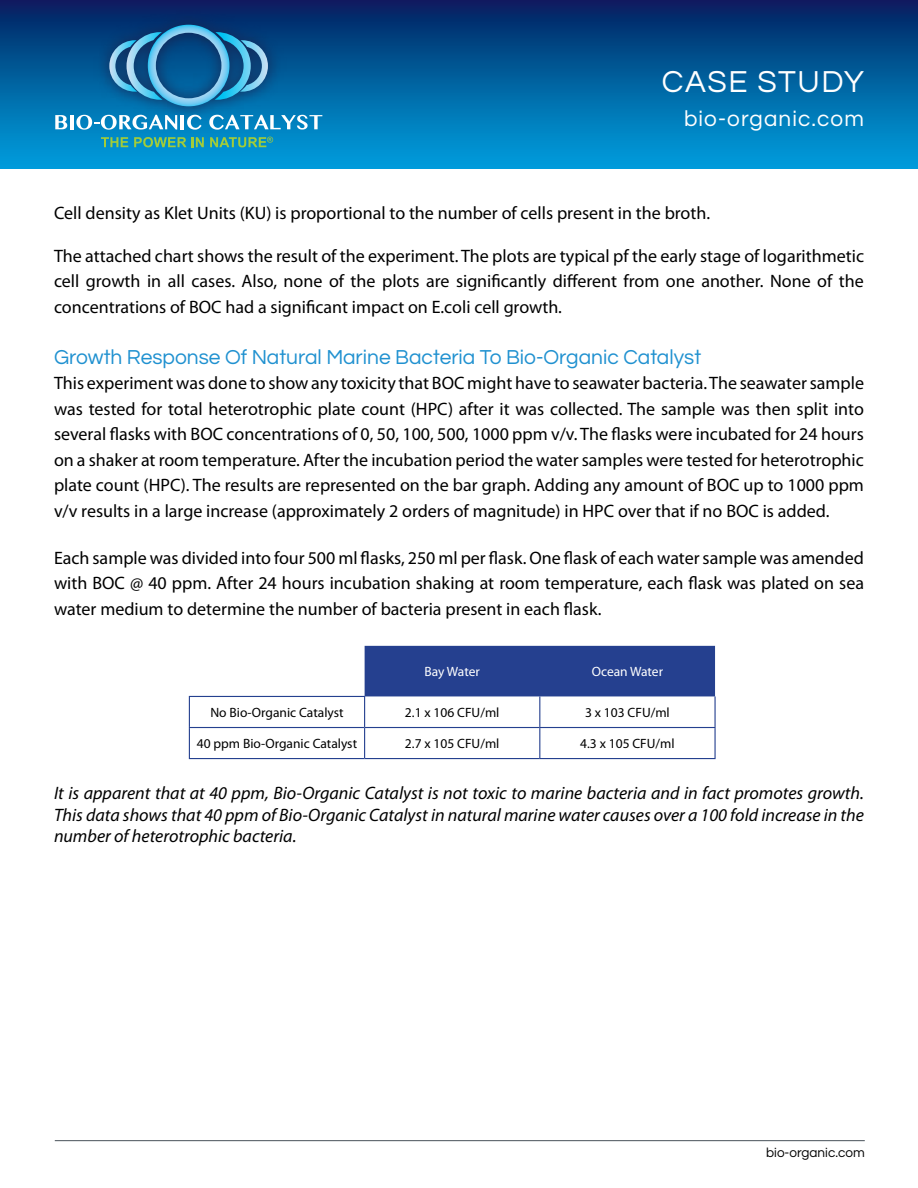
<style>
.page{position:relative;width:918px;height:1188px;background:#fff}
.page>*{position:absolute;margin:0;border:0;box-sizing:border-box;transform-origin:0 0}
.t1{font:31.5px "Questrial";letter-spacing:.05em;color:#fff}
.t2{font:22.5px "Questrial";letter-spacing:.05em;color:#fff}
.t3{font:21px "Questrial";color:#2091d0}
.t4{font:18px/25.5px "Myriad Pro";color:#000;text-align:justify}
.t5{font:italic 18px/21.6px "Myriad Pro";color:#000;text-align:justify}
.t6{font:13.5px "Myriad Pro";color:#000}
.t7{font:13.5px "Myriad Pro";letter-spacing:-.005em;color:#fff}
.t8{font:13.5px "Questrial";color:#000}
</style>
<div class="page">
<div style="left:365px;top:646px;width:350px;height:50px;background:#25408f"></div>
<hr style="left:539px;top:696px;width:1px;height:31px;background:#25408f">
<hr style="left:714px;top:696px;width:2px;height:31px;background:#25408f">
<hr style="left:189px;top:728px;width:1px;height:30px;background:#25408f">
<hr style="left:365px;top:727px;width:175px;height:1px;background:#25408f">
<hr style="left:364px;top:728px;width:1px;height:30px;background:#25408f">
<hr style="left:540px;top:727px;width:176px;height:1px;background:#25408f">
<hr style="left:539px;top:728px;width:1px;height:30px;background:#25408f">
<hr style="left:714px;top:728px;width:2px;height:30px;background:#25408f">
<hr style="left:189px;top:758px;width:176px;height:1px;background:#25408f">
<hr style="left:365px;top:758px;width:175px;height:1px;background:#25408f">
<hr style="left:540px;top:758px;width:176px;height:1px;background:#25408f">
<hr style="left:189px;top:697px;width:1px;height:30px;background:#25408f">
<hr style="left:189px;top:696px;width:176px;height:1px;background:#25408f">
<hr style="left:364px;top:697px;width:1px;height:30px;background:#25408f">
<hr style="left:189px;top:727px;width:176px;height:1px;background:#25408f">
<div style="left:0;top:0;width:918px;height:169px;background:linear-gradient(to bottom,#042161,#00a2e0)"></div>
<svg style="left:101px;top:137px;width:27px;height:10px"></svg>
<svg style="left:134px;top:137px;width:70px;height:10px"></svg>
<svg style="left:210px;top:137px;width:63px;height:10px"></svg>
<img style="left:90px;top:10px;width:197px;height:115px">
<svg style="left:55px;top:115px;width:12px;height:14px"></svg>
<hr style="left:70px;top:115px;width:4px;height:14px;background:#fff">
<svg style="left:76px;top:115px;width:101px;height:15px"></svg>
<hr style="left:181px;top:115px;width:3px;height:14px;background:#fff">
<svg style="left:187px;top:115px;width:15px;height:15px"></svg>
<svg style="left:209px;top:115px;width:113px;height:15px"></svg>
<svg style="left:109px;top:25px;width:159px;height:81px;background:#2772a5"></svg>
<hr style="left:55px;top:1140px;width:810px;height:1px;background:#48525a">
<h1 class="t1" style="left:662px;top:66px;width:204px">CASE STUDY</h1>
<p class="t2" style="left:684px;top:108px;width:181px">bio-organic.com</p>
<p class="t4" style="left:54px;top:200px;width:658px">Cell density as Klet Units (KU) is proportional to the number of cells present in the broth.</p>
<p class="t4" style="left:54px;top:243px;width:812px">The attached chart shows the result of the experiment. The plots are typical pf the early stage of logarithmetic cell growth in all cases. Also, none of the plots are significantly different from one another. None of the concentrations of BOC had a significant impact on E.coli cell growth.</p>
<p class="t3" style="left:54px;top:346px;width:649px">Growth Response Of Natural Marine Bacteria To Bio-Organic Catalyst</p>
<p class="t4" style="left:54px;top:370px;width:812px">This experiment was done to show any toxicity that BOC might have to seawater bacteria. The seawater sample was tested for total heterotrophic plate count (HPC) after it was collected. The sample was then split into several flasks with BOC concentrations of 0, 50, 100, 500, 1000 ppm v/v. The flasks were incubated for 24 hours on a shaker at room temperature. After the incubation period the water samples were tested for heterotrophic plate count (HPC). The results are represented on the bar graph. Adding any amount of BOC up to 1000 ppm v/v results in a large increase (approximately 2 orders of magnitude) in HPC over that if no BOC is added.</p>
<p class="t4" style="left:54px;top:545px;width:812px">Each sample was divided into four 500 ml flasks, 250 ml per flask. One flask of each water sample was amended with BOC @ 40 ppm. After 24 hours incubation shaking at room temperature, each flask was plated on sea water medium to determine the number of bacteria present in each flask.</p>
<p class="t7" style="left:425px;top:663px;width:57px">Bay Water</p>
<p class="t7" style="left:592px;top:663px;width:73px">Ocean Water</p>
<p class="t6" style="left:210px;top:704px;width:135px">No Bio-Organic Catalyst</p>
<p class="t6" style="left:405px;top:704px;width:96px">2.1 x 106 CFU/ml</p>
<p class="t6" style="left:585px;top:704px;width:86px">3 x 103 CFU/ml</p>
<p class="t6" style="left:197px;top:735px;width:162px">40 ppm Bio-Organic Catalyst</p>
<p class="t6" style="left:405px;top:735px;width:96px">2.7 x 105 CFU/ml</p>
<p class="t6" style="left:580px;top:735px;width:96px">4.3 x 105 CFU/ml</p>
<p class="t5" style="left:54px;top:782px;width:812px">It is apparent that at 40 ppm, Bio-Organic Catalyst is not toxic to marine bacteria and in fact promotes growth.<br>This data shows that 40 ppm of Bio-Organic Catalyst in natural marine water causes over a 100 fold increase in the number of heterotrophic bacteria.</p>
<p class="t8" style="left:766px;top:1146px;width:100px">bio-organic.com</p>
</div>
